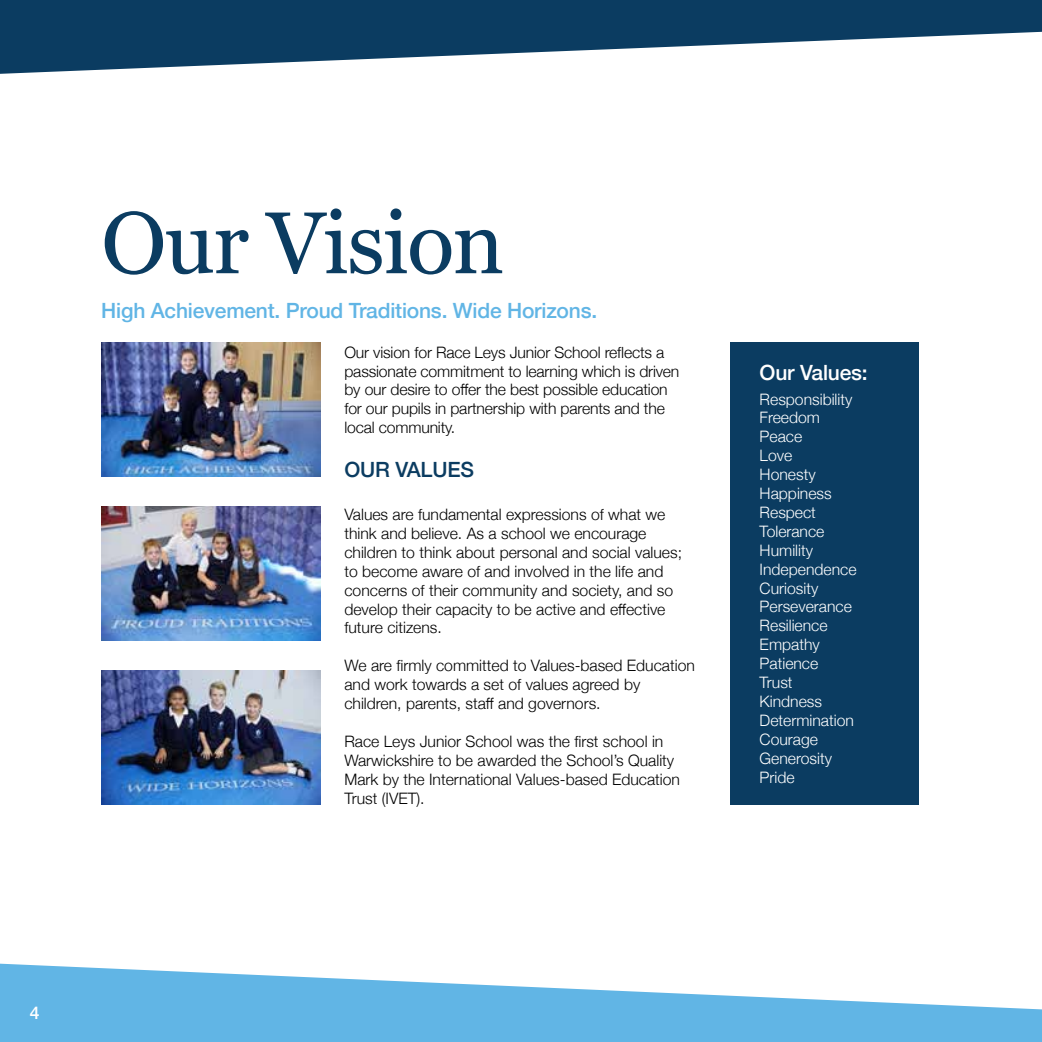
<style>
.page{position:relative;width:1042px;height:1042px;background:#fff}
.page>*{position:absolute;margin:0;border:0;box-sizing:border-box;transform-origin:0 0}
.t1{font:87.5px "Georgia";letter-spacing:-.02em;color:#0b3c61}
.t2{font:500 21px "Helvetica Neue";letter-spacing:-.01em;color:#61b5e5}
.t3{font:500 21px "Helvetica Neue";letter-spacing:-.01em;color:#fff}
.t4{font:500 21px "Helvetica Neue";letter-spacing:-.01em;color:#0b3c61}
.t5{font:500 17.5px "Helvetica Neue";color:#fff}
.t6{font:300 15.75px/18.9px "Helvetica Neue";color:#000}
.t7{font:300 15.75px/18.9px "Helvetica Neue";color:#fff}
</style>
<div class="page">
<div style="left:730px;top:342px;width:188px;height:463px;background:#0b3c61"></div>
<img style="left:101px;top:671px;width:219px;height:134px">
<img style="left:101px;top:342px;width:219px;height:134px">
<img style="left:101px;top:506px;width:219px;height:135px">
<svg style="left:0;top:963px;width:1042px;height:79px;fill:#61b5e5"></svg>
<svg style="left:0;top:0;width:1042px;height:74px;fill:#0b3c61"></svg>
<h1 class="t1" style="left:101px;top:179px;width:404px">Our Vision</h1>
<h2 class="t2" style="left:101px;top:293px;width:497px">High Achievement. Proud Traditions. Wide Horizons.</h2>
<p class="t6" style="left:344px;top:341px;width:336px">Our vision for Race Leys Junior School reflects a passionate commitment to learning which is driven by our desire to offer the best possible education for our pupils in partnership with parents and the local community.</p>
<h2 class="t4" style="left:344px;top:452px;width:131px">OUR VALUES</h2>
<p class="t6" style="left:344px;top:504px;width:339px">Values are fundamental expressions of what we think and believe. As a school we encourage children to think about personal and social values; to become aware of and involved in the life and concerns of their community and society, and so develop their capacity to be active and effective future citizens.</p>
<p class="t6" style="left:344px;top:655px;width:352px">We are firmly committed to Values-based Education and work towards a set of values agreed by children, parents, staff and governors.</p>
<p class="t6" style="left:344px;top:731px;width:337px">Race Leys Junior School was the first school in Warwickshire to be awarded the School’s Quality Mark by the International Values-based Education Trust (IVET).</p>
<h2 class="t3" style="left:759px;top:355px;width:110px">Our Values:</h2>
<p class="t7" style="left:759px;top:388px;width:98px">Responsibility<br>Freedom<br>Peace<br>Love<br>Honesty<br>Happiness<br>Respect<br>Tolerance<br>Humility<br>Independence<br>Curiosity<br>Perseverance<br>Resilience<br>Empathy<br>Patience<br>Trust<br>Kindness<br>Determination<br>Courage<br>Generosity<br>Pride</p>
<p class="t5" style="left:30px;top:999px;width:11px">4</p>
</div>
